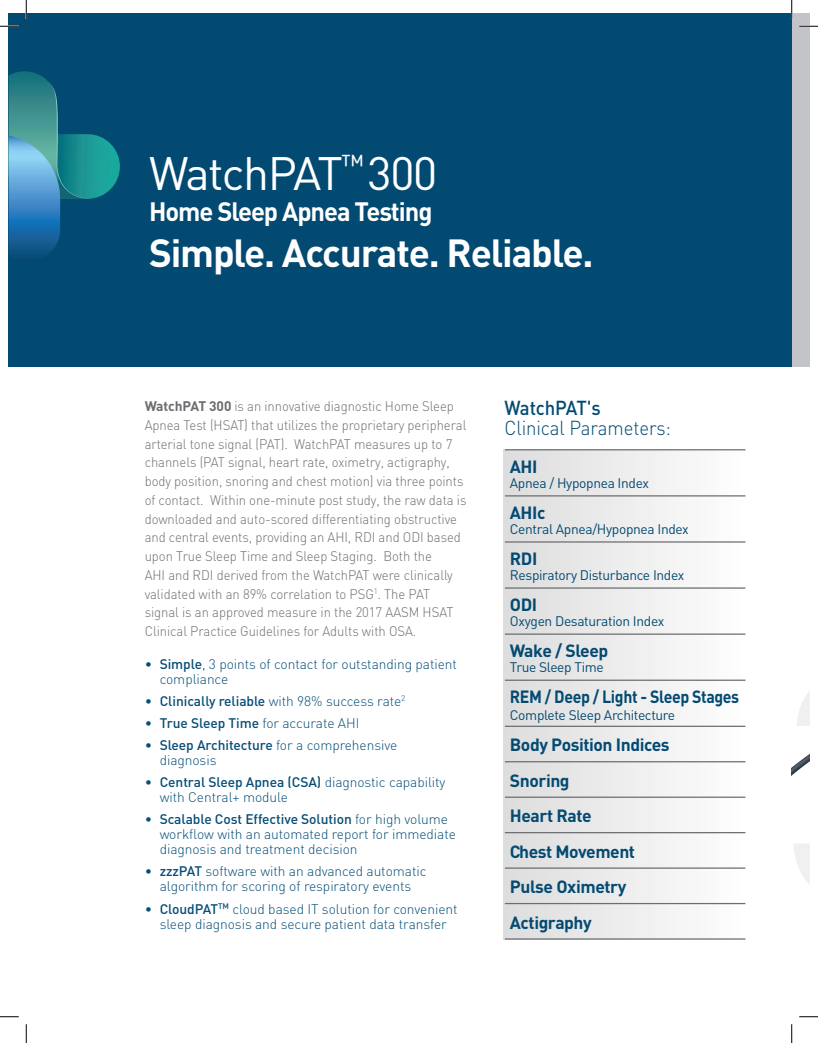
<style>
.page{position:relative;width:818px;height:1043px;background:#fff}
.page>*{position:absolute;margin:0;border:0;box-sizing:border-box;transform-origin:0 0}
.t1{font:46.25px "DIN";letter-spacing:-.03em;color:#fff}
.t2{font:700 38.75px "DIN";letter-spacing:-.03em;color:#fff}
.t3{font:700 26.25px "DIN";letter-spacing:-.04em;color:#fff}
.t4{font:300 20px "DIN";letter-spacing:-.005em;color:#034a72;scale:.93 1}
.t5{font:500 20px "DIN";letter-spacing:-.01em;color:#034a72;scale:.93 1}
.t6{font:700 17.5px/35.5px "DIN";letter-spacing:-.025em;color:#034a72}
.t7{font:700 17.5px "DIN";letter-spacing:-.025em;color:#034a72;scale:.91 1}
.t8{font:300 13.75px/18.8px "DIN";letter-spacing:-.005em;color:#6c6d70;scale:.95 1}
.t9{font:300 13.75px/15px "DIN";letter-spacing:-.005em;color:#054d77}
.t10{font:13.75px "DIN";letter-spacing:-.025em;color:#034a72}
.s1{font-weight:700}
.s2{font-weight:500}
</style>
<div class="page">
<div style="left:9px;top:13px;width:782px;height:353px;background:#034a72"></div>
<div style="left:791px;top:13px;width:18px;height:353px;background:#c3c4c7"></div>
<div style="left:502px;top:449px;width:244px;height:490px;background:linear-gradient(to right,#dddcdc,#fdfdfd)"></div>
<hr style="left:505px;top:449px;width:240px;height:1px;background:#6c6d70">
<hr style="left:505px;top:495px;width:240px;height:1px;background:#6c6d70">
<hr style="left:505px;top:541px;width:240px;height:1px;background:#6c6d70">
<hr style="left:505px;top:587px;width:240px;height:1px;background:#6c6d70">
<hr style="left:505px;top:633px;width:240px;height:1px;background:#6c6d70">
<hr style="left:505px;top:679px;width:240px;height:2px;background:#6c6d70">
<hr style="left:505px;top:725px;width:240px;height:2px;background:#6c6d70">
<hr style="left:505px;top:761px;width:240px;height:1px;background:#6c6d70">
<hr style="left:505px;top:796px;width:240px;height:1px;background:#6c6d70">
<hr style="left:505px;top:832px;width:240px;height:1px;background:#6c6d70">
<hr style="left:505px;top:867px;width:240px;height:1px;background:#6c6d70">
<hr style="left:505px;top:903px;width:240px;height:1px;background:#6c6d70">
<hr style="left:505px;top:938px;width:240px;height:1px;background:#6c6d70">
<svg style="left:794px;top:844px;width:15px;height:39px"></svg>
<img style="left:791px;top:294px;width:18px;height:482px">
<svg style="left:9px;top:71px;width:111px;height:183px"></svg>
<svg style="left:0;top:25px;width:19px;height:2px"></svg>
<svg style="left:799px;top:25px;width:19px;height:2px"></svg>
<svg style="left:0;top:1016px;width:19px;height:1px"></svg>
<svg style="left:799px;top:1016px;width:19px;height:1px"></svg>
<svg style="left:25px;top:0;width:2px;height:19px"></svg>
<svg style="left:25px;top:1024px;width:2px;height:18px"></svg>
<svg style="left:790px;top:0;width:2px;height:19px"></svg>
<svg style="left:791px;top:1024px;width:1px;height:18px"></svg>
<h1 class="t1" style="left:149px;top:144px;width:290px">WatchPAT<sup>™</sup> 300</h1>
<h3 class="t3" style="left:149px;top:194px;width:285px">Home Sleep Apnea Testing</h3>
<h2 class="t2" style="left:149px;top:228px;width:446px">Simple. Accurate. Reliable.</h2>
<p class="t8" style="left:145px;top:396px;width:340px"><span class="s1">WatchPAT 300</span> is an innovative diagnostic Home Sleep Apnea Test (HSAT) that utilizes the proprietary peripheral arterial tone signal (PAT). WatchPAT measures up to 7 channels (PAT signal, heart rate, oximetry, actigraphy, body position, snoring and chest motion) via three points of contact. Within one-minute post study, the raw data is downloaded and auto-scored differentiating obstructive and central events, providing an AHI, RDI and ODI based upon True Sleep Time and Sleep Staging. Both the<br>AHI and RDI derived from the WatchPAT were clinically validated with an 89% correlation to PSG<sup>1</sup>. The PAT signal is an approved measure in the 2017 AASM HSAT Clinical Practice Guidelines for Adults with OSA.</p>
<p class="t9" style="left:160px;top:656px;width:299px;text-indent:-15px">• <span class="s2">Simple</span>, 3 points of contact for outstanding patient compliance</p>
<p class="t9" style="left:145px;top:693px;width:262px">• <span class="s2">Clinically reliable</span> with 98% success rate<sup>2</sup></p>
<p class="t9" style="left:145px;top:715px;width:216px">• <span class="s2">True Sleep Time</span> for accurate AHI</p>
<p class="t9" style="left:160px;top:737px;width:239px;text-indent:-15px">• <span class="s2">Sleep Architecture</span> for a comprehensive diagnosis</p>
<p class="t9" style="left:160px;top:774px;width:287px;text-indent:-15px">• <span class="s2">Central Sleep Apnea (CSA)</span> diagnostic capability with Central+ module</p>
<p class="t9" style="left:160px;top:811px;width:298px;text-indent:-15px">• <span class="s2">Scalable Cost Effective Solution</span> for high volume workflow with an automated report for immediate diagnosis and treatment decision</p>
<p class="t9" style="left:145px;top:863px;width:283px;text-align:center">• <span class="s2">zzzPAT</span> software with an advanced automatic algorithm for scoring of respiratory events</p>
<p class="t9" style="left:145px;top:901px;width:314px;text-align:center">• <span class="s2">CloudPAT</span><sup>TM</sup> cloud based IT solution for convenient sleep diagnosis and secure patient data transfer</p>
<h3 class="t5" style="left:504px;top:395px;width:105px">WatchPAT's</h3>
<h3 class="t4" style="left:504px;top:415px;width:180px">Clinical Parameters:</h3>
<p class="t6" style="left:510px;top:448px;width:29px">AHI</p>
<p class="t10" style="left:510px;top:475px;width:141px">Apnea / Hypopnea Index</p>
<p class="t6" style="left:510px;top:494px;width:37px">AHIc</p>
<p class="t10" style="left:510px;top:520px;width:180px">Central Apnea/Hypopnea Index</p>
<p class="t6" style="left:510px;top:540px;width:29px">RDI</p>
<p class="t10" style="left:510px;top:566px;width:176px">Respiratory Disturbance Index</p>
<p class="t6" style="left:510px;top:586px;width:29px">ODI</p>
<p class="t10" style="left:510px;top:612px;width:156px">Oxygen Desaturation Index</p>
<p class="t6" style="left:510px;top:632px;width:100px">Wake / Sleep</p>
<p class="t10" style="left:510px;top:658px;width:95px">True Sleep Time</p>
<p class="t7" style="left:510px;top:685px;width:253px">REM / Deep / Light - Sleep Stages</p>
<p class="t10" style="left:510px;top:706px;width:167px">Complete Sleep Architecture</p>
<p class="t6" style="left:510px;top:726px;width:161px">Body Position Indices<br>Snoring<br>Heart Rate<br>Chest Movement<br>Pulse Oximetry<br>Actigraphy</p>
</div>
